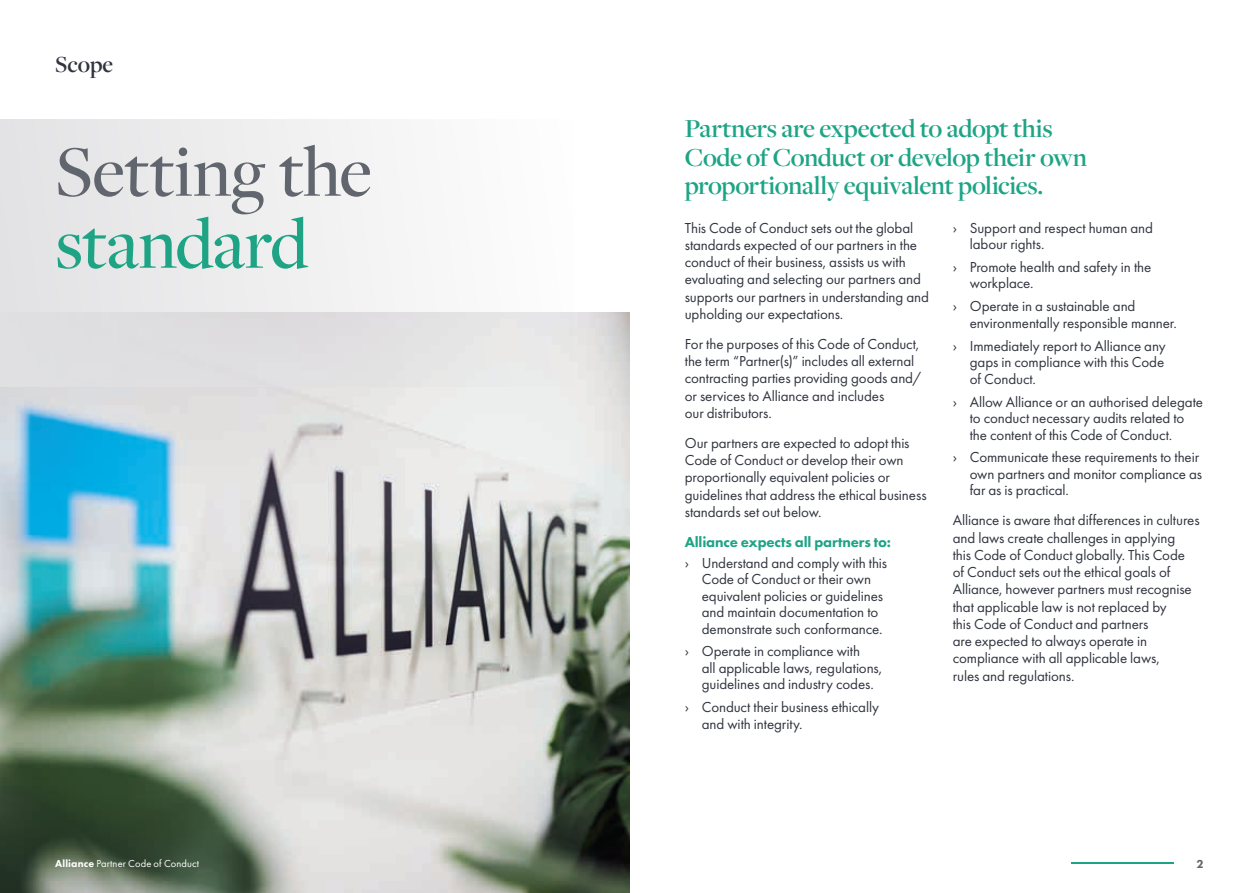
<style>
.page{position:relative;width:1259px;height:893px;background:#fff}
.page>*{position:absolute;margin:0;border:0;box-sizing:border-box;transform-origin:0 0}
.t1{font:500 75px "Freight Disp Pro";letter-spacing:-.005em;color:#61656d}
.t2{font:500 75px "Freight Disp Pro";letter-spacing:-.005em;color:#1ea485}
.t3{font:600 27px/28.5px "Freight Disp Pro";letter-spacing:-.02em;color:#1ea485}
.t4{font:600 24px "Freight Disp Pro";color:#30343e}
.t5{font:15px/17.2px "Futura PT";letter-spacing:-.01em;color:#30343e}
.t6{font:800 15px "Futura PT";letter-spacing:-.01em;color:#1ea485}
.t7{font:800 12px "Futura PT";color:#61656d}
.t8{font:10.5px "Futura PT";letter-spacing:.01em;color:#fff}
.s1{font-weight:800}
</style>
<div class="page">
<img style="left:0;top:313px;width:629px;height:580px">
<svg style="left:0;top:119px;width:574px;height:268px;fill:#ebebec"></svg>
<hr style="left:1071px;top:863px;width:103px;height:1px;background:#1ea485">
<h3 class="t4" style="left:55px;top:48px;width:59px">Scope</h3>
<h2 class="t3" style="left:685px;top:114px;width:404px">Partners are expected to adopt this<br>Code of Conduct or develop their own proportionally equivalent policies.</h2>
<h1 class="t1" style="left:55px;top:122px;width:318px">Setting the</h1>
<h1 class="t2" style="left:55px;top:194px;width:254px">standard</h1>
<p class="t5" style="left:685px;top:219px;width:246px">This Code of Conduct sets out the global standards expected of our partners in the conduct of their business, assists us with evaluating and selecting our partners and supports our partners in understanding and upholding our expectations.</p>
<p class="t5" style="left:685px;top:335px;width:238px">For the purposes of this Code of Conduct, the term “Partner(s)” includes all external contracting parties providing goods and/ or services to Alliance and includes<br>our distributors.</p>
<p class="t5" style="left:685px;top:434px;width:243px">Our partners are expected to adopt this Code of Conduct or develop their own proportionally equivalent policies or guidelines that address the ethical business standards set out below.</p>
<p class="t6" style="left:685px;top:532px;width:208px">Alliance expects all partners to:</p>
<p class="t5" style="left:702px;top:554px;width:187px;line-height:16.5px;text-indent:-17px">› Understand and comply with this<br>Code of Conduct or their own equivalent policies or guidelines and maintain documentation to demonstrate such conformance.</p>
<p class="t5" style="left:702px;top:643px;width:182px;line-height:16.5px;text-indent:-17px">› Operate in compliance with<br>all applicable laws, regulations, guidelines and industry codes.</p>
<p class="t5" style="left:702px;top:699px;width:179px;line-height:16.5px;text-indent:-17px">› Conduct their business ethically and with integrity.</p>
<p class="t5" style="left:969px;top:219px;width:185px;line-height:16.5px;text-indent:-17px">› Support and respect human and labour rights.</p>
<p class="t5" style="left:969px;top:259px;width:183px;line-height:16.5px;text-indent:-17px">› Promote health and safety in the workplace.</p>
<p class="t5" style="left:969px;top:298px;width:209px;line-height:16.5px;text-indent:-17px">› Operate in a sustainable and environmentally responsible manner.</p>
<p class="t5" style="left:969px;top:337px;width:197px;line-height:16.5px;text-align:justify;text-indent:-17px">› Immediately report to Alliance any gaps in compliance with this Code of Conduct.</p>
<p class="t5" style="left:969px;top:393px;width:235px;line-height:16.5px;text-indent:-17px">› Allow Alliance or an authorised delegate to conduct necessary audits related to the content of this Code of Conduct.</p>
<p class="t5" style="left:969px;top:449px;width:234px;line-height:16.5px;text-indent:-17px">› Communicate these requirements to their own partners and monitor compliance as far as is practical.</p>
<p class="t5" style="left:952px;top:512px;width:248px">Alliance is aware that differences in cultures and laws create challenges in applying<br>this Code of Conduct globally. This Code of Conduct sets out the ethical goals of Alliance, however partners must recognise that applicable law is not replaced by<br>this Code of Conduct and partners<br>are expected to always operate in compliance with all applicable laws,<br>rules and regulations.</p>
<p class="t8" style="left:55px;top:857px;width:145px"><span class="s1">Alliance</span> Partner Code of Conduct</p>
<p class="t7" style="left:1196px;top:856px;width:9px">2</p>
</div>
